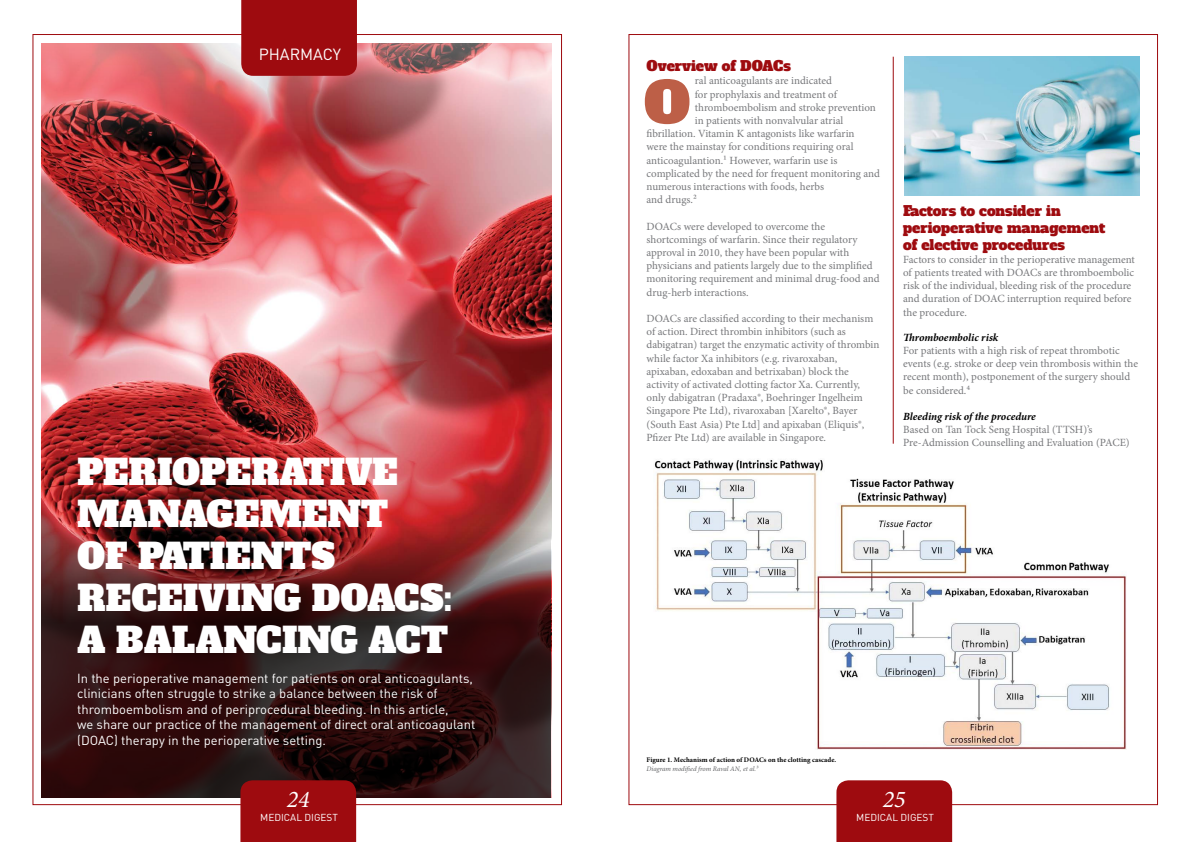
<style>
.page{position:relative;width:1191px;height:842px;background:#fff}
.page>*{position:absolute;margin:0;border:0;box-sizing:border-box;transform-origin:0 0}
.t1{font:35px/42px "Alfa Slab One";color:#fff}
.t2{font:italic 24px "Minion Pro";color:#fff}
.t3{font:16px "DIN";color:#fff}
.t4{font:14px/16.8px "Alfa Slab One";color:#9e0b0f}
.t5{font:13px/15.6px "DIN";color:#fff}
.t6{font:11px/13.2px "Minion Pro";color:#77787b}
.t7{font:italic 700 11px "Minion Pro";letter-spacing:-.005em;color:#000}
.t8{font:10px "DIN";color:#fff}
.t9{font:700 7px "Minion Pro";color:#000}
.t10{font:italic 7px "Minion Pro";letter-spacing:-.005em;color:#636466}
</style>
<div class="page">
<img style="left:42px;top:43px;width:509px;height:310px">
<img style="left:41px;top:353px;width:510px;height:444px">
<div style="left:240px;top:780px;width:116px;height:62px;background:#9e0b0f"></div>
<div style="left:241px;top:0;width:116px;height:76px;background:#9e0b0f"></div>
<div style="left:836px;top:780px;width:116px;height:62px;background:#9e0b0f"></div>
<hr style="left:893px;top:57px;width:1px;height:387px;background:#9e0b0f">
<svg style="left:645px;top:79px;width:44px;height:45px"></svg>
<img style="left:654px;top:459px;width:472px;height:290px">
<img style="left:904px;top:57px;width:235px;height:138px">
<h3 class="t3" style="left:259px;top:44px;width:84px">PHARMACY</h3>
<h1 class="t1" style="left:77px;top:451px;width:377px">PERIOPERATIVE<br>MANAGEMENT<br>OF PATIENTS<br>RECEIVING DOACS:<br>A BALANCING ACT</h1>
<p class="t5" style="left:77px;top:670px;width:400px">In the perioperative management for patients on oral anticoagulants, clinicians often struggle to strike a balance between the risk of thromboembolism and of periprocedural bleeding. In this article,<br>we share our practice of the management of direct oral anticoagulant (DOAC) therapy in the perioperative setting.</p>
<h2 class="t2" style="left:287px;top:782px;width:24px">24</h2>
<p class="t8" style="left:260px;top:811px;width:79px">MEDICAL DIGEST</p>
<p class="t4" style="left:646px;top:58px;width:146px">Overview of DOACs</p>
<p class="t6" style="left:694px;top:74px;width:139px">ral anticoagulants are indicated</p>
<p class="t6" style="left:694px;top:88px;width:144px">for prophylaxis and treatment of</p>
<p class="t6" style="left:694px;top:101px;width:183px">thromboembolism and stroke prevention</p>
<p class="t6" style="left:694px;top:114px;width:150px">in patients with nonvalvular atrial</p>
<p class="t6" style="left:646px;top:127px;width:210px">fibrillation. Vitamin K antagonists like warfarin</p>
<p class="t6" style="left:646px;top:140px;width:208px">were the mainstay for conditions requiring oral</p>
<p class="t6" style="left:646px;top:154px;width:192px">anticoagulantion.1 However, warfarin use is</p>
<p class="t6" style="left:646px;top:167px;width:235px">complicated by the need for frequent monitoring and</p>
<p class="t6" style="left:646px;top:180px;width:179px">numerous interactions with foods, herbs</p>
<p class="t6" style="left:646px;top:193px;width:52px">and drugs.2</p>
<p class="t6" style="left:646px;top:220px;width:234px">DOACs were developed to overcome the shortcomings of warfarin. Since their regulatory approval in 2010, they have been popular with physicians and patients largely due to the simplified monitoring requirement and minimal drug-food and drug-herb interactions.</p>
<p class="t6" style="left:646px;top:312px;width:234px">DOACs are classified according to their mechanism of action. Direct thrombin inhibitors (such as dabigatran) target the enzymatic activity of thrombin while factor Xa inhibitors (e.g. rivaroxaban, apixaban, edoxaban and betrixaban) block the activity of activated clotting factor Xa. Currently, only dabigatran (Pradaxa®, Boehringer Ingelheim Singapore Pte Ltd), rivaroxaban [Xarelto®, Bayer (South East Asia) Pte Ltd] and apixaban (Eliquis®, Pfizer Pte Ltd) are available in Singapore.</p>
<p class="t4" style="left:903px;top:203px;width:204px">Factors to consider in perioperative management of elective procedures</p>
<p class="t6" style="left:903px;top:253px;width:233px">Factors to consider in the perioperative management of patients treated with DOACs are thromboembolic risk of the individual, bleeding risk of the procedure and duration of DOAC interruption required before the procedure.</p>
<p class="t7" style="left:903px;top:329px;width:97px">Thromboembolic risk</p>
<p class="t6" style="left:903px;top:344px;width:236px">For patients with a high risk of repeat thrombotic events (e.g. stroke or deep vein thrombosis within the recent month), postponement of the surgery should be considered.⁴</p>
<p class="t7" style="left:903px;top:409px;width:134px">Bleeding risk of the procedure</p>
<p class="t6" style="left:903px;top:423px;width:228px">Based on Tan Tock Seng Hospital (TTSH)’s<br>Pre-Admission Counselling and Evaluation (PACE)</p>
<p class="t9" style="left:646px;top:755px;width:191px">Figure 1. Mechanism of action of DOACs on the clotting cascade.</p>
<p class="t10" style="left:646px;top:764px;width:113px">Diagram modified from Raval AN, et al.3</p>
<h2 class="t2" style="left:883px;top:782px;width:24px">25</h2>
<p class="t8" style="left:856px;top:811px;width:79px">MEDICAL DIGEST</p>
</div>
